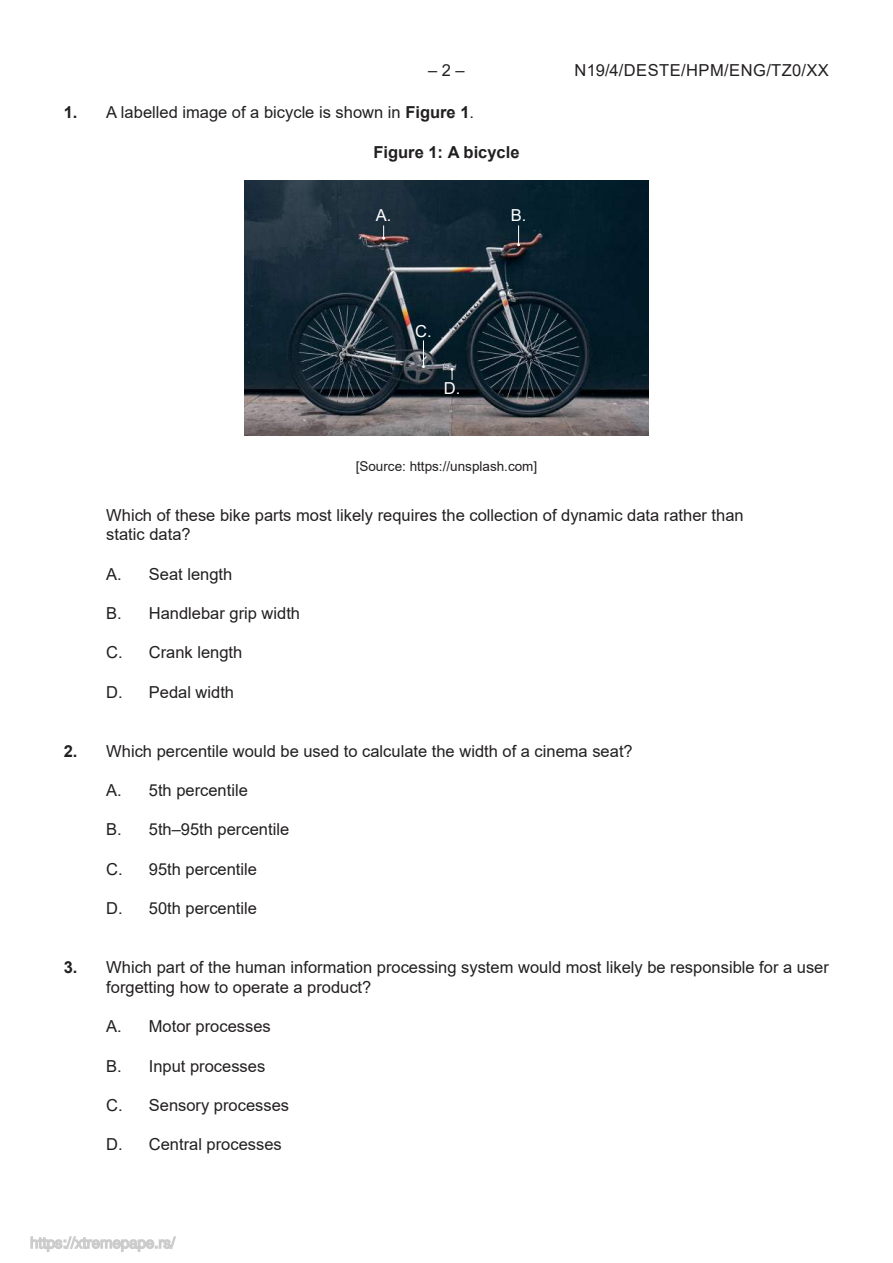
<style>
.page{position:relative;width:893px;height:1263px;background:#fff}
.page>*{position:absolute;margin:0;border:0;box-sizing:border-box;transform-origin:0 0}
.t1{font:16.5px/19.8px "Arial";color:#221f1f}
.t2{font:16.5px "Arial";letter-spacing:.035em;color:#221f1f}
.t3{font:700 16.5px "Arial";color:#221f1f}
.t4{font:16.5px "Arial";color:#fff}
.t5{font:13.5px "Arial";color:#221f1f}
.s1{font-weight:700}
</style>
<div class="page">
<img style="left:244px;top:181px;width:404px;height:255px">
<svg style="left:517px;top:226px;width:3px;height:20px"></svg>
<svg style="left:422px;top:341px;width:3px;height:27px"></svg>
<svg style="left:451px;top:368px;width:2px;height:12px"></svg>
<svg style="left:382px;top:226px;width:3px;height:14px"></svg>
<svg style="left:30px;top:1236px;width:146px;height:16px"></svg>
<p class="t1" style="left:428px;top:62px;width:38px">– 2 –</p>
<p class="t2" style="left:574px;top:60px;width:256px">N19/4/DESTE/HPM/ENG/TZ0/XX</p>
<p class="t1" style="left:64px;top:104px;width:412px"><span class="s1">1.</span> A labelled image of a bicycle is shown in <span class="s1">Figure 1</span>.</p>
<p class="t3" style="left:373px;top:146px;width:148px">Figure 1: A bicycle</p>
<p class="t4" style="left:376px;top:206px;width:17px">A.</p>
<p class="t4" style="left:415px;top:322px;width:18px">C.</p>
<p class="t4" style="left:444px;top:378px;width:18px">D.</p>
<p class="t4" style="left:511px;top:206px;width:17px">B.</p>
<p class="t5" style="left:356px;top:462px;width:183px">[Source: https://unsplash.com]</p>
<p class="t1" style="left:106px;top:506px;width:639px">Which of these bike parts most likely requires the collection of dynamic data rather than static data?</p>
<p class="t1" style="left:106px;top:566px;width:128px">A. Seat length</p>
<p class="t1" style="left:106px;top:605px;width:195px">B. Handlebar grip width</p>
<p class="t1" style="left:106px;top:644px;width:138px">C. Crank length</p>
<p class="t1" style="left:106px;top:684px;width:129px">D. Pedal width</p>
<p class="t1" style="left:64px;top:743px;width:570px"><span class="s1">2.</span> Which percentile would be used to calculate the width of a cinema seat?</p>
<p class="t1" style="left:106px;top:782px;width:143px">A. 5th percentile</p>
<p class="t1" style="left:106px;top:821px;width:184px">B. 5th–95th percentile</p>
<p class="t1" style="left:106px;top:861px;width:152px">C. 95th percentile</p>
<p class="t1" style="left:106px;top:900px;width:152px">D. 50th percentile</p>
<p class="t1" style="left:106px;top:959px;width:724px;text-indent:-43px"><span class="s1">3.</span> Which part of the human information processing system would most likely be responsible for a user forgetting how to operate a product?</p>
<p class="t1" style="left:106px;top:1018px;width:166px">A. Motor processes</p>
<p class="t1" style="left:106px;top:1057px;width:160px">B. Input processes</p>
<p class="t1" style="left:106px;top:1097px;width:184px">C. Sensory processes</p>
<p class="t1" style="left:106px;top:1136px;width:177px">D. Central processes</p>
</div>
